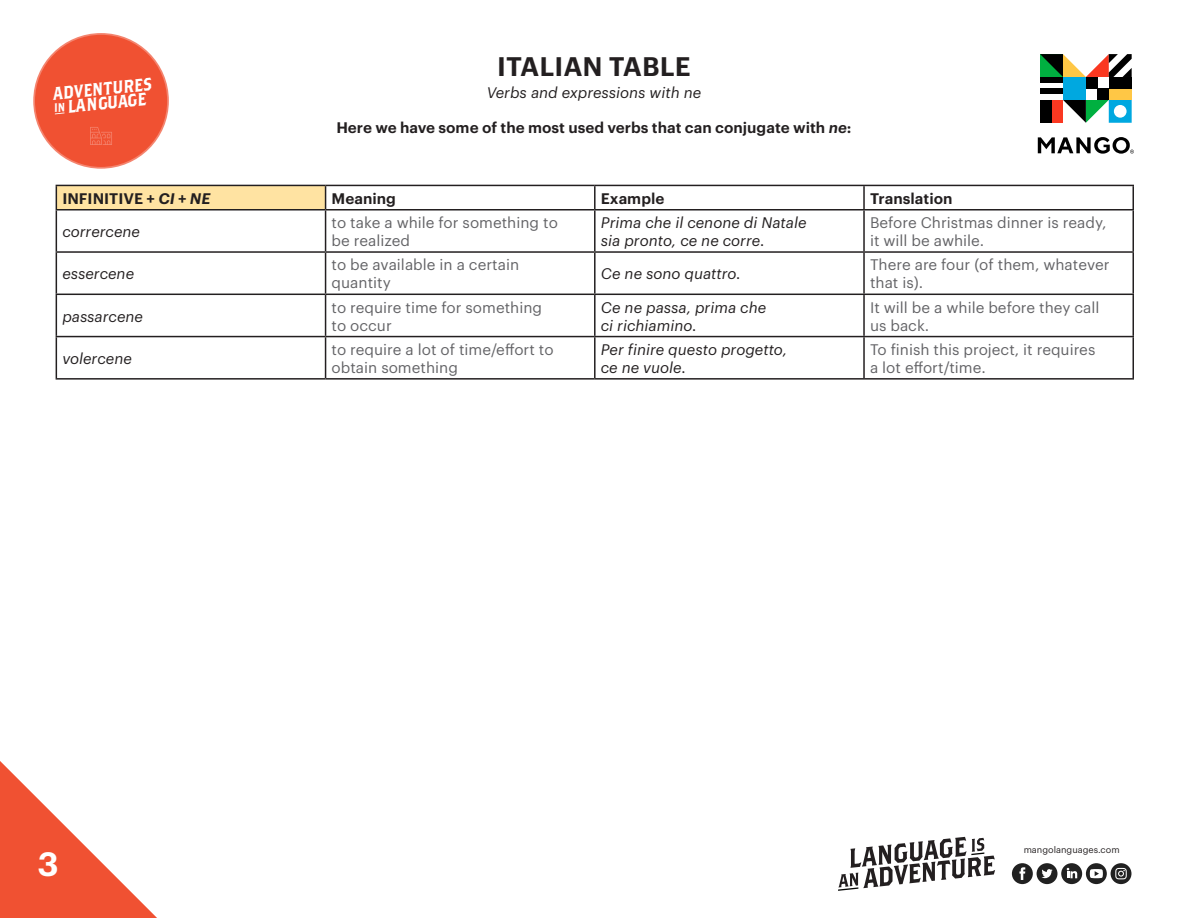
<style>
.page{position:relative;width:1188px;height:918px;background:#fff}
.page>*{position:absolute;margin:0;border:0;box-sizing:border-box;transform-origin:0 0}
.t1{font:600 33px "Graphik LCG";color:#fff}
.t2{font:600 26.25px "Graphik LCG";color:#231f20}
.t3{font:17.85px/14.4px "Brothers OT";color:#fff;scale:.91 1}
.t4{font:15px/18px "Graphik LCG";color:#636366}
.t5{font:italic 15px "Graphik LCG";color:#231f20}
.t6{font:600 15px "Graphik LCG";color:#231f20}
.t7{font:9px "Graphik LCG";color:#231f20}
.s1{font-size:12px}
.s2{font-style:italic}
</style>
<div class="page">
<svg style="left:0;top:761px;width:157px;height:157px"></svg>
<svg style="left:1038px;top:137px;width:96px;height:17px"></svg>
<div style="left:1063px;top:77px;width:23px;height:23px;background:#00a8e0"></div>
<div style="left:1097px;top:88px;width:12px;height:12px;background:#000"></div>
<div style="left:1040px;top:77px;width:23px;height:6px;background:#000"></div>
<div style="left:1040px;top:88px;width:23px;height:6px;background:#000"></div>
<svg style="left:1063px;top:100px;width:69px;height:23px"></svg>
<div style="left:1086px;top:77px;width:11px;height:11px;background:#000"></div>
<div style="left:1040px;top:100px;width:23px;height:23px;background:#fa3821"></div>
<div style="left:1040px;top:100px;width:12px;height:23px;background:#000"></div>
<div style="left:1109px;top:77px;width:23px;height:23px;background:#ffc745"></div>
<div style="left:1109px;top:77px;width:23px;height:11px;background:#000"></div>
<svg style="left:1040px;top:54px;width:92px;height:23px"></svg>
<div style="left:33px;top:33px;width:136px;height:136px;background:#f05132;border-radius:50%"></div>
<svg style="left:55px;top:112px;width:10px;height:2px"></svg>
<svg style="left:90px;top:127px;width:22px;height:18px"></svg>
<div style="left:32px;top:31px;width:139px;height:139px;border:3px solid #fff;border-radius:50%"></div>
<svg style="left:838px;top:837px;width:157px;height:54px"></svg>
<div style="left:1086px;top:863px;width:21px;height:21px;background:#212121;border-radius:10px"></div>
<svg style="left:1090px;top:869px;width:13px;height:9px"></svg>
<div style="left:1037px;top:863px;width:20px;height:21px;background:#212121;border-radius:10px"></div>
<svg style="left:1041px;top:869px;width:12px;height:9px"></svg>
<div style="left:1061px;top:863px;width:21px;height:21px;background:#212121;border-radius:10px"></div>
<svg style="left:1067px;top:868px;width:10px;height:10px"></svg>
<div style="left:1012px;top:863px;width:21px;height:21px;background:#212121;border-radius:10px"></div>
<svg style="left:1019px;top:867px;width:6px;height:13px"></svg>
<div style="left:1111px;top:863px;width:20px;height:21px;background:#212121;border-radius:10px"></div>
<svg style="left:1115px;top:868px;width:12px;height:11px"></svg>
<div style="left:56px;top:185px;width:270px;height:25px;background:#ffe3a2"></div>
<hr style="left:56px;top:185px;width:270px;height:1px;background:#231f20">
<svg style="left:56px;top:186px;width:1px;height:23px"></svg>
<hr style="left:326px;top:185px;width:269px;height:1px;background:#231f20">
<svg style="left:325px;top:186px;width:1px;height:23px"></svg>
<hr style="left:595px;top:185px;width:269px;height:1px;background:#231f20">
<hr style="left:594px;top:186px;width:2px;height:23px;background:#231f20">
<hr style="left:864px;top:185px;width:270px;height:1px;background:#231f20">
<hr style="left:863px;top:186px;width:2px;height:23px;background:#231f20">
<hr style="left:1132px;top:186px;width:2px;height:23px;background:#231f20">
<hr style="left:56px;top:209px;width:270px;height:2px;background:#231f20">
<hr style="left:56px;top:211px;width:1px;height:40px;background:#231f20">
<hr style="left:326px;top:209px;width:269px;height:2px;background:#231f20">
<hr style="left:325px;top:211px;width:1px;height:40px;background:#231f20">
<hr style="left:595px;top:209px;width:269px;height:2px;background:#231f20">
<hr style="left:594px;top:211px;width:2px;height:40px;background:#231f20">
<hr style="left:864px;top:209px;width:270px;height:2px;background:#231f20">
<hr style="left:863px;top:211px;width:2px;height:40px;background:#231f20">
<hr style="left:1132px;top:211px;width:2px;height:40px;background:#231f20">
<hr style="left:56px;top:251px;width:270px;height:2px;background:#231f20">
<hr style="left:56px;top:253px;width:1px;height:41px;background:#231f20">
<hr style="left:326px;top:251px;width:269px;height:2px;background:#231f20">
<hr style="left:325px;top:253px;width:1px;height:41px;background:#231f20">
<hr style="left:595px;top:251px;width:269px;height:2px;background:#231f20">
<hr style="left:594px;top:253px;width:2px;height:41px;background:#231f20">
<hr style="left:864px;top:251px;width:270px;height:2px;background:#231f20">
<hr style="left:863px;top:253px;width:2px;height:41px;background:#231f20">
<hr style="left:1132px;top:253px;width:2px;height:41px;background:#231f20">
<hr style="left:56px;top:294px;width:270px;height:1px;background:#231f20">
<hr style="left:56px;top:295px;width:1px;height:41px;background:#231f20">
<hr style="left:326px;top:294px;width:269px;height:1px;background:#231f20">
<hr style="left:325px;top:295px;width:1px;height:41px;background:#231f20">
<hr style="left:595px;top:294px;width:269px;height:1px;background:#231f20">
<hr style="left:594px;top:295px;width:2px;height:41px;background:#231f20">
<hr style="left:864px;top:294px;width:270px;height:1px;background:#231f20">
<hr style="left:863px;top:295px;width:2px;height:41px;background:#231f20">
<hr style="left:1132px;top:295px;width:2px;height:41px;background:#231f20">
<hr style="left:56px;top:336px;width:270px;height:1px;background:#231f20">
<hr style="left:56px;top:337px;width:1px;height:41px;background:#231f20">
<hr style="left:326px;top:336px;width:269px;height:1px;background:#231f20">
<hr style="left:325px;top:337px;width:1px;height:41px;background:#231f20">
<hr style="left:595px;top:336px;width:269px;height:1px;background:#231f20">
<hr style="left:594px;top:337px;width:2px;height:41px;background:#231f20">
<hr style="left:864px;top:336px;width:270px;height:1px;background:#231f20">
<hr style="left:863px;top:337px;width:2px;height:41px;background:#231f20">
<hr style="left:1132px;top:337px;width:2px;height:41px;background:#231f20">
<hr style="left:56px;top:378px;width:270px;height:2px;background:#231f20">
<hr style="left:326px;top:378px;width:269px;height:2px;background:#231f20">
<hr style="left:595px;top:378px;width:269px;height:2px;background:#231f20">
<hr style="left:864px;top:378px;width:270px;height:2px;background:#231f20">
<p class="t3" style="left:52px;top:88px;width:111px;rotate:-6deg">ADVENTURES<br><span class="s1">IN</span> LANGUAGE</p>
<p class="t2" style="left:497px;top:46px;width:195px">ITALIAN TABLE</p>
<p class="t5" style="left:487px;top:81px;width:216px">Verbs and expressions with ne</p>
<p class="t6" style="left:336px;top:116px;width:517px">Here we have some of the most used verbs that can conjugate with <span class="s2">ne</span>:</p>
<p class="t6" style="left:62px;top:187px;width:150px">INFINITIVE + <span class="s2">CI</span> + <span class="s2">NE</span></p>
<p class="t6" style="left:332px;top:187px;width:66px">Meaning</p>
<p class="t6" style="left:601px;top:187px;width:65px">Example</p>
<p class="t6" style="left:870px;top:187px;width:84px">Translation</p>
<p class="t5" style="left:62px;top:220px;width:79px">corrercene</p>
<p class="t4" style="left:332px;top:212px;width:228px">to take a while for something to</p>
<p class="t4" style="left:332px;top:230px;width:80px">be realized</p>
<p class="t4" style="left:870px;top:212px;width:238px">Before Christmas dinner is ready,</p>
<p class="t4" style="left:870px;top:230px;width:116px">it will be awhile.</p>
<p class="t5" style="left:601px;top:211px;width:207px">Prima che il cenone di Natale</p>
<p class="t5" style="left:601px;top:229px;width:165px">sia pronto, ce ne corre.</p>
<p class="t5" style="left:62px;top:263px;width:73px">essercene</p>
<p class="t5" style="left:62px;top:305px;width:82px">passarcene</p>
<p class="t4" style="left:332px;top:255px;width:189px">to be available in a certain</p>
<p class="t4" style="left:332px;top:273px;width:61px">quantity</p>
<p class="t4" style="left:332px;top:297px;width:212px">to require time for something</p>
<p class="t4" style="left:332px;top:315px;width:62px">to occur</p>
<p class="t5" style="left:601px;top:263px;width:142px">Ce ne sono quattro.</p>
<p class="t4" style="left:870px;top:255px;width:241px">There are four (of them, whatever that is).</p>
<p class="t5" style="left:601px;top:296px;width:167px">Ce ne passa, prima che</p>
<p class="t5" style="left:601px;top:314px;width:98px">ci richiamino.</p>
<p class="t4" style="left:870px;top:297px;width:231px">It will be a while before they call</p>
<p class="t4" style="left:870px;top:315px;width:61px">us back.</p>
<p class="t5" style="left:62px;top:347px;width:71px">volercene</p>
<p class="t4" style="left:332px;top:339px;width:224px">to require a lot of time/effort to obtain something</p>
<p class="t5" style="left:601px;top:338px;width:188px">Per finire questo progetto,</p>
<p class="t5" style="left:601px;top:356px;width:87px">ce ne vuole.</p>
<p class="t4" style="left:870px;top:339px;width:227px">To finish this project, it requires</p>
<p class="t4" style="left:870px;top:357px;width:117px">a lot effort/time.</p>
<p class="t1" style="left:37px;top:839px;width:23px">3</p>
<p class="t7" style="left:1024px;top:843px;width:98px">mangolanguages.com</p>
</div>
